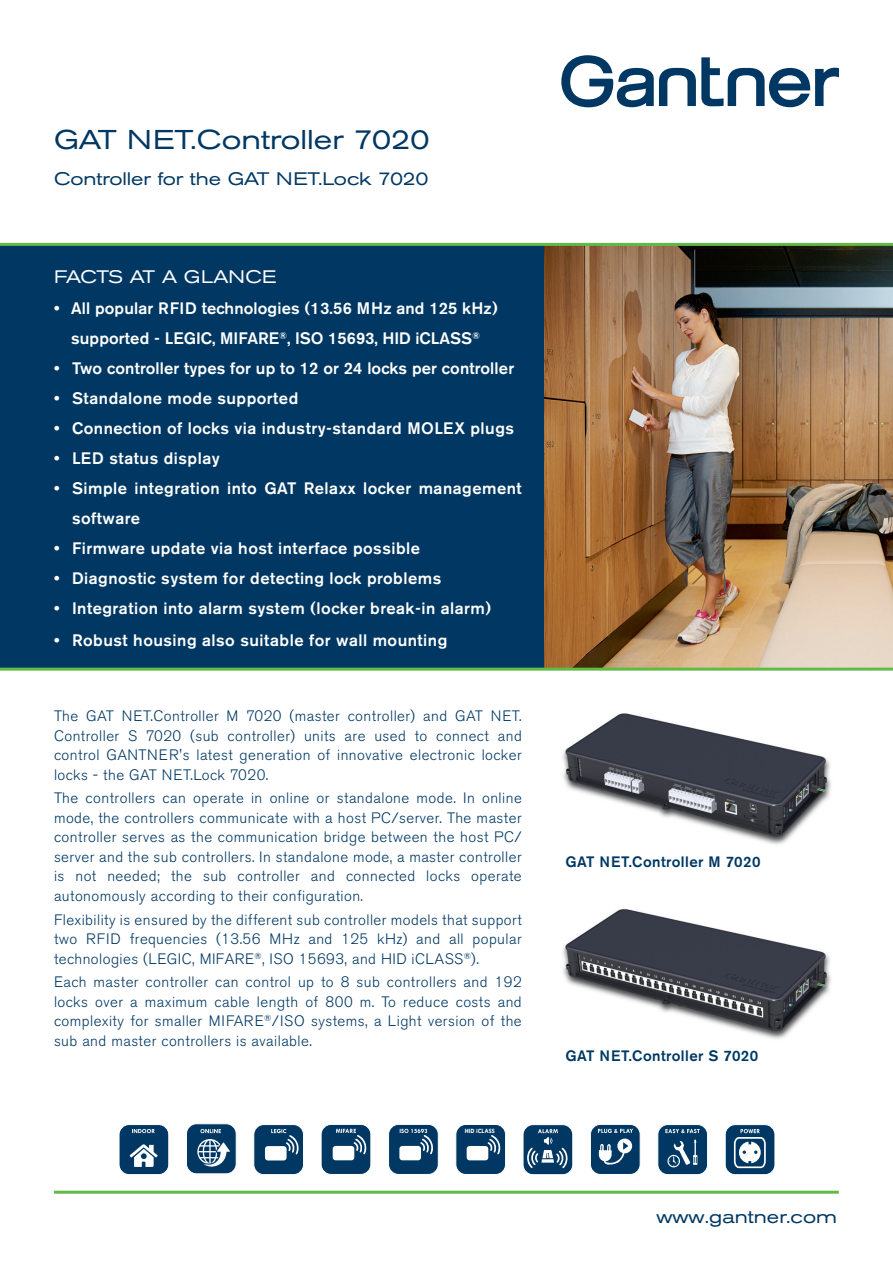
<style>
.page{position:relative;width:893px;height:1263px;background:#fff}
.page>*{position:absolute;margin:0;border:0;box-sizing:border-box;transform-origin:0 0}
.t1{font:expanded 27px "Akzidenz Grotesk BE";color:#003863}
.t2{font:expanded 18px "Akzidenz Grotesk BE";letter-spacing:-.005em;color:#003863}
.t3{font:expanded 18px "Akzidenz Grotesk BE";letter-spacing:-.01em;color:#fff}
.t4{font:500 16.5px/30px "Akzidenz Grotesk BE";letter-spacing:.03em;color:#fff}
.t5{font:500 16.5px/30px "Akzidenz Grotesk BE";letter-spacing:.01em;color:#fff;text-align:center}
.t6{font:300 15px/19.5px "Akzidenz Grotesk BE";letter-spacing:.03em;color:#003863;text-align:justify}
.t7{font:500 15px "Akzidenz Grotesk BE";letter-spacing:.03em;color:#003863}
.t8{font:700 6.6px "Tw Cen";color:#fff}
</style>
<div class="page">
<img style="left:543px;top:246px;width:350px;height:422px">
<div style="left:0;top:246px;width:543px;height:422px;background:#003863"></div>
<svg style="left:561px;top:55px;width:278px;height:52px"></svg>
<hr style="left:0;top:668px;width:893px;height:3px;background:#60bb46">
<hr style="left:54px;top:1191px;width:785px;height:3px;background:#60bb46">
<hr style="left:0;top:243px;width:893px;height:3px;background:#60bb46">
<div style="left:389px;top:1124px;width:49px;height:50px;background:#003863;border-radius:10px"></div>
<div style="left:388px;top:1124px;width:51px;height:51px;border:1px solid #fff;border-radius:10px"></div>
<div style="left:399px;top:1146px;width:22px;height:14px;background:#fff;border-radius:3px"></div>
<svg style="left:400px;top:1129px;width:33px;height:26px"></svg>
<div style="left:186px;top:1124px;width:50px;height:50px;background:#003863;border-radius:10px"></div>
<div style="left:186px;top:1123px;width:51px;height:51px;border:1px solid #fff;border-radius:10px"></div>
<svg style="left:200px;top:1129px;width:21px;height:4px"></svg>
<svg style="left:197px;top:1139px;width:33px;height:28px"></svg>
<div style="left:119px;top:1124px;width:50px;height:50px;background:#003863;border-radius:10px"></div>
<div style="left:119px;top:1124px;width:50px;height:51px;border:1px solid #fff;border-radius:10px"></div>
<svg style="left:132px;top:1129px;width:23px;height:4px"></svg>
<svg style="left:130px;top:1144px;width:28px;height:23px"></svg>
<div style="left:140px;top:1153px;width:7px;height:6px;background:#003863;border-radius:50%"></div>
<div style="left:140px;top:1152px;width:8px;height:8px;border:1px solid #fff;border-radius:50%"></div>
<div style="left:321px;top:1124px;width:50px;height:50px;background:#003863;border-radius:10px"></div>
<div style="left:321px;top:1124px;width:50px;height:51px;border:1px solid #fff;border-radius:10px"></div>
<div style="left:333px;top:1146px;width:21px;height:14px;background:#fff;border-radius:3px"></div>
<svg style="left:336px;top:1129px;width:31px;height:27px"></svg>
<div style="left:254px;top:1124px;width:50px;height:50px;background:#003863;border-radius:10px"></div>
<div style="left:253px;top:1124px;width:51px;height:51px;border:1px solid #fff;border-radius:10px"></div>
<div style="left:265px;top:1146px;width:22px;height:14px;background:#fff;border-radius:3px"></div>
<svg style="left:271px;top:1129px;width:28px;height:27px"></svg>
<div style="left:658px;top:1124px;width:50px;height:50px;background:#003863;border-radius:10px"></div>
<div style="left:657px;top:1124px;width:51px;height:51px;border:1px solid #fff;border-radius:10px"></div>
<svg style="left:665px;top:1129px;width:35px;height:4px"></svg>
<svg style="left:667px;top:1140px;width:30px;height:27px"></svg>
<div style="left:590px;top:1124px;width:50px;height:50px;background:#003863;border-radius:10px"></div>
<div style="left:590px;top:1124px;width:51px;height:51px;border:1px solid #fff;border-radius:10px"></div>
<svg style="left:598px;top:1129px;width:35px;height:36px"></svg>
<div style="left:725px;top:1124px;width:50px;height:51px;background:#003863;border-radius:10px"></div>
<div style="left:725px;top:1124px;width:50px;height:51px;border:1px solid #fff;border-radius:10px"></div>
<svg style="left:733px;top:1129px;width:33px;height:40px"></svg>
<div style="left:523px;top:1124px;width:50px;height:51px;background:#003863;border-radius:10px"></div>
<div style="left:523px;top:1124px;width:50px;height:51px;border:1px solid #fff;border-radius:10px"></div>
<svg style="left:527px;top:1129px;width:41px;height:39px"></svg>
<div style="left:456px;top:1124px;width:50px;height:50px;background:#003863;border-radius:10px"></div>
<div style="left:455px;top:1124px;width:51px;height:51px;border:1px solid #fff;border-radius:10px"></div>
<div style="left:467px;top:1146px;width:21px;height:14px;background:#fff;border-radius:3px"></div>
<svg style="left:486px;top:1135px;width:15px;height:21px"></svg>
<img style="left:563px;top:713px;width:268px;height:132px">
<img style="left:562px;top:909px;width:269px;height:130px">
<p class="t1" style="left:54px;top:124px;width:377px">GAT NET.Controller 7020</p>
<p class="t2" style="left:54px;top:168px;width:376px">Controller for the GAT NET.Lock 7020</p>
<p class="t3" style="left:54px;top:266px;width:224px">FACTS AT A GLANCE</p>
<p class="t5" style="left:54px;top:293px;width:445px">• All popular RFID technologies (13.56 MHz and 125 kHz) supported - LEGIC, MIFARE<sup>®</sup>, ISO 15693, HID iCLASS<sup>®</sup></p>
<p class="t5" style="left:54px;top:353px;width:462px">• Two controller types for up to 12 or 24 locks per controller</p>
<p class="t4" style="left:54px;top:383px;width:246px">• Standalone mode supported</p>
<p class="t4" style="left:54px;top:413px;width:462px">• Connection of locks via industry-standard MOLEX plugs</p>
<p class="t4" style="left:54px;top:443px;width:167px">• LED status display</p>
<p class="t4" style="left:72px;top:473px;width:451px;text-indent:-18px">• Simple integration into GAT Relaxx locker management software</p>
<p class="t4" style="left:54px;top:533px;width:368px">• Firmware update via host interface possible</p>
<p class="t4" style="left:54px;top:563px;width:389px">• Diagnostic system for detecting lock problems</p>
<p class="t4" style="left:54px;top:593px;width:439px">• Integration into alarm system (locker break-in alarm)</p>
<p class="t4" style="left:54px;top:625px;width:395px">• Robust housing also suitable for wall mounting</p>
<p class="t6" style="left:54px;top:706px;width:469px">The GAT NET.Controller M 7020 (master controller) and GAT NET.<br>Controller S 7020 (sub controller) units are used to connect and control GANTNER's latest generation of innovative electronic locker locks - the GAT NET.Lock 7020.</p>
<p class="t6" style="left:54px;top:789px;width:469px">The controllers can operate in online or standalone mode. In online mode, the controllers communicate with a host PC/server. The master controller serves as the communication bridge between the host PC/ server and the sub controllers. In standalone mode, a master controller is not needed; the sub controller and connected locks operate autonomously according to their configuration.</p>
<p class="t6" style="left:54px;top:910px;width:469px">Flexibility is ensured by the different sub controller models that support two RFID frequencies (13.56 MHz and 125 kHz) and all popular technologies (LEGIC, MIFARE<sup>®</sup>, ISO 15693, and HID iCLASS<sup>®</sup>).</p>
<p class="t6" style="left:54px;top:973px;width:469px">Each master controller can control up to 8 sub controllers and 192 locks over a maximum cable length of 800 m. To reduce costs and complexity for smaller MIFARE<sup>®</sup>/ISO systems, a Light version of the sub and master controllers is available.</p>
<p class="t8" style="left:465px;top:1127px;width:32px">HID iCLASS</p>
<p class="t7" style="left:566px;top:852px;width:196px">GAT NET.Controller M 7020</p>
<p class="t7" style="left:566px;top:1047px;width:194px">GAT NET.Controller S 7020</p>
<p class="t2" style="left:656px;top:1206px;width:182px">www.gantner.com</p>
</div>
